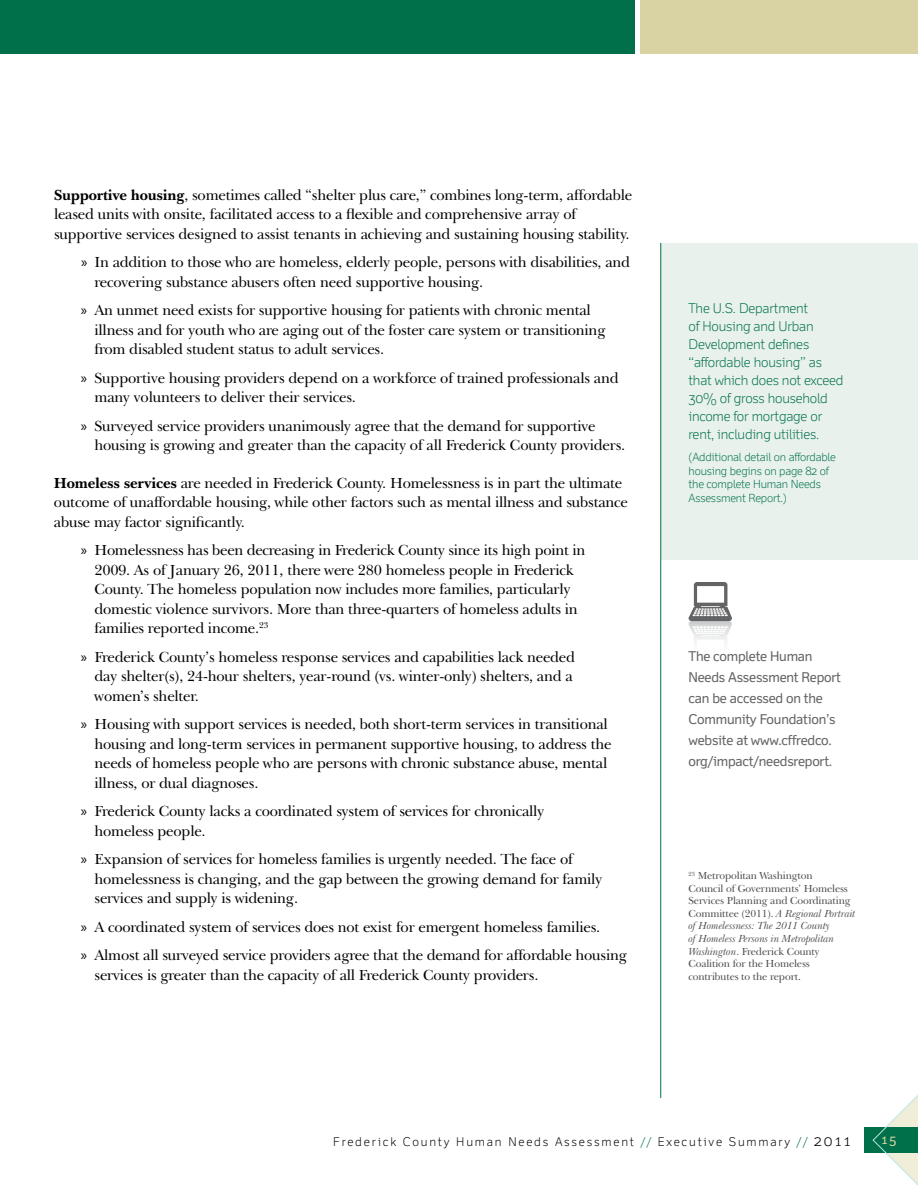
<style>
.page{position:relative;width:918px;height:1188px;background:#fff}
.page>*{position:absolute;margin:0;border:0;box-sizing:border-box;transform-origin:0 0}
.t1{font:15px/19.5px "New Baskerville IT Cby BT";letter-spacing:-.015em;color:#000}
.t2{font:300 13.5px/18px "Felbridge";letter-spacing:-.015em;color:#00704a}
.t3{font:13.5px/21px "Felbridge";letter-spacing:-.015em;color:#636466}
.t4{font:12.75px "Felbridge";color:#d9d3a4}
.t5{font:300 12px "Felbridge";letter-spacing:.15em;color:#000}
.t6{font:300 11.25px/13.5px "Felbridge";letter-spacing:-.015em;color:#00704a}
.t7{font:10.5px/12.6px "New Baskerville IT Cby BT";letter-spacing:-.015em;color:#4d4d4f}
.s1{font-weight:700}
.s2{font-family:"Myriad Pro"}
.s3{font-style:italic}
.s4{color:#00704a}
.s5{font-size:15px}
</style>
<div class="page">
<div style="left:0;top:0;width:634px;height:54px;background:#00704a"></div>
<div style="left:640px;top:0;width:278px;height:54px;background:#d9d3a4"></div>
<div style="left:864px;top:1127px;width:54px;height:26px;background:#00704a"></div>
<svg style="left:873px;top:1095px;width:45px;height:91px"></svg>
<div style="left:662px;top:243px;width:256px;height:317px;background:#e9f1ed"></div>
<hr style="left:660px;top:243px;width:1px;height:855px;background:#00704a">
<svg style="left:688px;top:582px;width:44px;height:60px"></svg>
<p class="t1" style="left:54px;top:185px;width:580px"><span class="s1">Supportive housing</span>, sometimes called “shelter plus care,” combines long-term, affordable leased units with onsite, facilitated access to a flexible and comprehensive array of supportive services designed to assist tenants in achieving and sustaining housing stability.</p>
<p class="t1" style="left:94px;top:253px;width:537px;text-indent:-14px"><span class="s2">»</span> In addition to those who are homeless, elderly people, persons with disabilities, and recovering substance abusers often need supportive housing.</p>
<p class="t1" style="left:94px;top:301px;width:513px;text-indent:-14px"><span class="s2">»</span> An unmet need exists for supportive housing for patients with chronic mental illness and for youth who are aging out of the foster care system or transitioning from disabled student status to adult services.</p>
<p class="t1" style="left:94px;top:368px;width:526px;text-indent:-14px"><span class="s2">»</span> Supportive housing providers depend on a workforce of trained professionals and many volunteers to deliver their services.</p>
<p class="t1" style="left:94px;top:416px;width:532px;text-indent:-14px"><span class="s2">»</span> Surveyed service providers unanimously agree that the demand for supportive housing is growing and greater than the capacity of all Frederick County providers.</p>
<p class="t1" style="left:54px;top:473px;width:576px"><span class="s1">Homeless services</span> are needed in Frederick County. Homelessness is in part the ultimate outcome of unaffordable housing, while other factors such as mental illness and substance abuse may factor significantly.</p>
<p class="t1" style="left:94px;top:541px;width:492px;text-indent:-13px"><span class="s2">»</span> Homelessness has been decreasing in Frederick County since its high point in 2009. As of January 26, 2011, there were 280 homeless people in Frederick County. The homeless population now includes more families, particularly domestic violence survivors. More than three-quarters of homeless adults in families reported income.<sup>23</sup></p>
<p class="t1" style="left:94px;top:647px;width:482px;text-indent:-14px"><span class="s2">»</span> Frederick County’s homeless response services and capabilities lack needed day shelter(s), 24-hour shelters, year-round (vs. winter-only) shelters, and a women’s shelter.</p>
<p class="t1" style="left:94px;top:715px;width:519px;text-indent:-14px"><span class="s2">»</span> Housing with support services is needed, both short-term services in transitional housing and long-term services in permanent supportive housing, to address the needs of homeless people who are persons with chronic substance abuse, mental illness, or dual diagnoses.</p>
<p class="t1" style="left:94px;top:802px;width:451px;text-indent:-14px"><span class="s2">»</span> Frederick County lacks a coordinated system of services for chronically homeless people.</p>
<p class="t1" style="left:94px;top:850px;width:509px;text-indent:-14px"><span class="s2">»</span> Expansion of services for homeless families is urgently needed. The face of homelessness is changing, and the gap between the growing demand for family services and supply is widening.</p>
<p class="t1" style="left:81px;top:913px;width:548px;line-height:28.5px"><span class="s2">»</span> A coordinated system of services does not exist for emergent homeless families.<br><span class="s2">»</span> Almost all surveyed service providers agree that the demand for affordable housing</p>
<p class="t1" style="left:94px;top:965px;width:446px">services is greater than the capacity of all Frederick County providers.</p>
<p class="t2" style="left:688px;top:298px;width:157px">The U.S. Department<br>of Housing and Urban<br>Development defines “affordable housing” as that which does not exceed<br>30% of gross household income for mortgage or rent, including utilities.</p>
<p class="t6" style="left:688px;top:450px;width:149px">(Additional detail on affordable housing begins on page 82 of the complete Human Needs<br>Assessment Report.)</p>
<p class="t3" style="left:688px;top:645px;width:154px">The complete Human<br>N eeds Assessment Report can be accessed on the<br>Community Foundation’s website at www.cffredco. org/impact/needsreport.</p>
<p class="t7" style="left:688px;top:869px;width:168px"><sup>23</sup> Metropolitan Washington<br>Council of Governments’ Homeless<br>Services Planning and Coordinating<br>Committee (2011). <span class="s3">A Regional Portrait of Homelessness: The 2011 County<br>of Homeless Persons in Metropolitan<br>Washington</span>. Frederick County<br>Coalition for the Homeless contributes to the report.</p>
<p class="t5" style="left:333px;top:1135px;width:519px">Frederick County Human Needs Assessment <span class="s4">//</span> Executive Summary <span class="s4">//</span> <span class="s5">2011</span></p>
<p class="t4" style="left:882px;top:1132px;width:16px">15</p>
</div>
